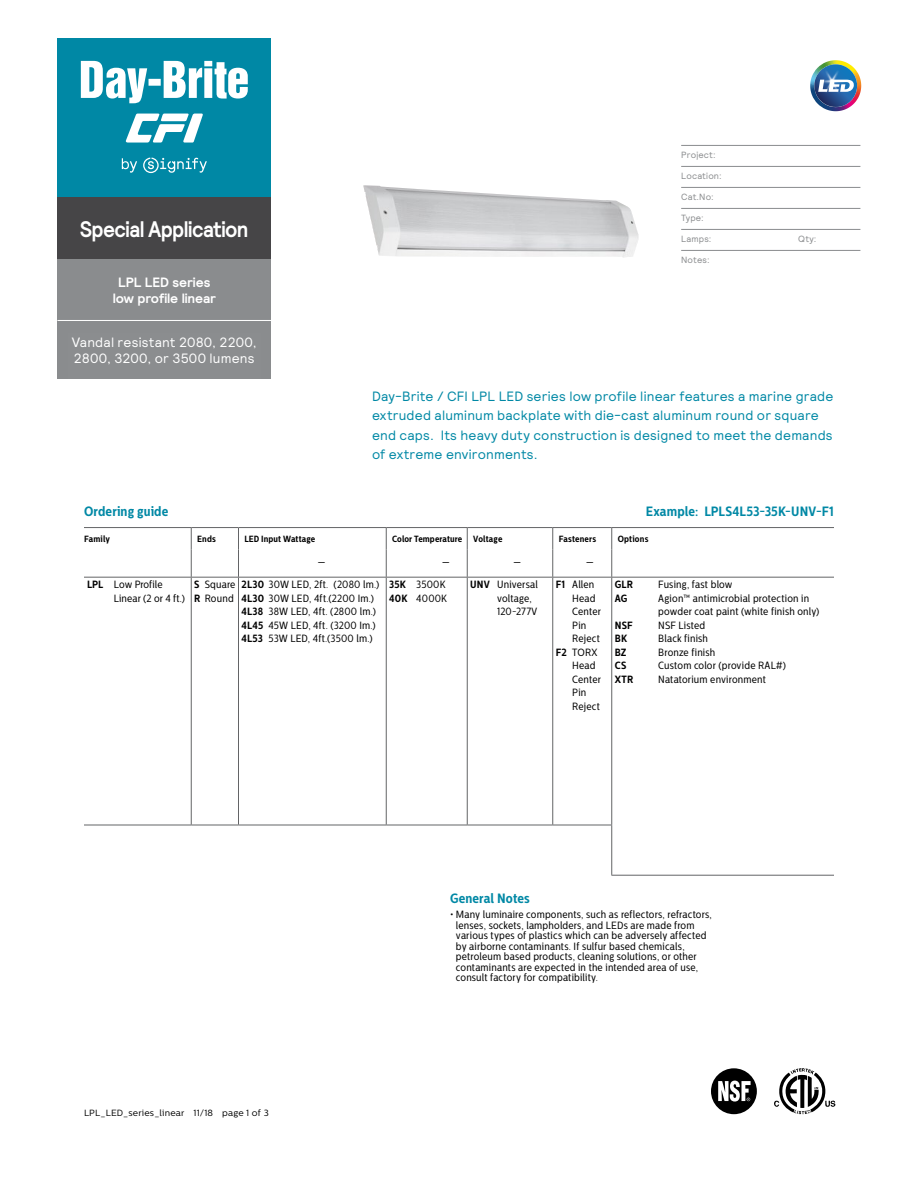
<style>
.page{position:relative;width:918px;height:1188px;background:#fff}
.page>*{position:absolute;margin:0;border:0;box-sizing:border-box;transform-origin:0 0}
.t1{font:700 22.5px "Relative";letter-spacing:-.025em;color:#fff;scale:.9 1}
.t2{font:13.5px/19.5px "Relative";letter-spacing:.015em;color:#0088a5}
.t3{font:700 13.5px "Centrale Sans Cnd";letter-spacing:.01em;color:#0088a5}
.t4{font:13.5px/16.5px "Relative";letter-spacing:.01em;color:#fff}
.t5{font:700 13.5px/16.2px "Relative";letter-spacing:-.01em;color:#fff;text-align:center}
.t6{font:13.5px "Relative";letter-spacing:-.025em;color:#fff;scale:.95 1}
.t7{font:13.5px "Centrale Sans Cnd";color:#000}
.t8{font:13.5px "Relative";letter-spacing:.01em;color:#fff;scale:.95 1}
.t9{font:10.5px/13.5px "Centrale Sans Cnd";letter-spacing:.015em;color:#000}
.t10{font:700 10.5px "Centrale Sans Cnd";letter-spacing:.02em;color:#000}
.t11{font:700 9px "Centrale Sans Cnd";letter-spacing:.01em;color:#000}
.t12{font:9px "Relative";letter-spacing:.02em;color:#8a8c8e}
.t13{font:9px "Centrale Sans";letter-spacing:.02em;color:#000}
.s1{font-weight:700}
</style>
<div class="page">
<hr style="left:84px;top:527px;width:107px;height:1px;background:#636466">
<hr style="left:191px;top:527px;width:47px;height:1px;background:#636466">
<hr style="left:238px;top:527px;width:148px;height:1px;background:#636466">
<hr style="left:386px;top:527px;width:81px;height:1px;background:#636466">
<hr style="left:467px;top:527px;width:86px;height:1px;background:#636466">
<hr style="left:553px;top:527px;width:59px;height:1px;background:#636466">
<hr style="left:612px;top:527px;width:222px;height:1px;background:#636466">
<svg style="left:191px;top:528px;width:1px;height:49px"></svg>
<svg style="left:238px;top:528px;width:1px;height:49px"></svg>
<svg style="left:386px;top:528px;width:1px;height:49px"></svg>
<svg style="left:467px;top:528px;width:1px;height:49px"></svg>
<svg style="left:552px;top:528px;width:1px;height:49px"></svg>
<svg style="left:611px;top:528px;width:1px;height:49px"></svg>
<hr style="left:84px;top:577px;width:107px;height:1px;background:#636466">
<hr style="left:191px;top:577px;width:47px;height:1px;background:#636466">
<hr style="left:191px;top:578px;width:1px;height:247px;background:#636466">
<hr style="left:238px;top:577px;width:148px;height:1px;background:#636466">
<hr style="left:238px;top:578px;width:1px;height:247px;background:#636466">
<hr style="left:386px;top:577px;width:81px;height:1px;background:#636466">
<hr style="left:386px;top:578px;width:1px;height:247px;background:#636466">
<hr style="left:467px;top:577px;width:86px;height:1px;background:#636466">
<hr style="left:467px;top:578px;width:1px;height:247px;background:#636466">
<hr style="left:553px;top:577px;width:59px;height:1px;background:#636466">
<hr style="left:552px;top:578px;width:1px;height:247px;background:#636466">
<hr style="left:612px;top:577px;width:222px;height:1px;background:#636466">
<hr style="left:611px;top:578px;width:1px;height:247px;background:#636466">
<hr style="left:84px;top:825px;width:107px;height:1px;background:#636466">
<hr style="left:191px;top:825px;width:47px;height:1px;background:#636466">
<hr style="left:238px;top:825px;width:148px;height:1px;background:#636466">
<hr style="left:386px;top:825px;width:81px;height:1px;background:#636466">
<hr style="left:467px;top:825px;width:86px;height:1px;background:#636466">
<hr style="left:553px;top:825px;width:59px;height:1px;background:#636466">
<hr style="left:611px;top:825px;width:1px;height:50px;background:#636466">
<hr style="left:611px;top:875px;width:223px;height:1px;background:#636466">
<svg style="left:774px;top:1068px;width:61px;height:46px"></svg>
<img style="left:363px;top:185px;width:276px;height:72px">
<div style="left:711px;top:1068px;width:46px;height:46px;background:#000;border-radius:50%"></div>
<svg style="left:718px;top:1081px;width:33px;height:21px"></svg>
<svg style="left:808px;top:58px;width:55px;height:55px"></svg>
<svg style="left:810px;top:60px;width:50px;height:51px"></svg>
<hr style="left:681px;top:145px;width:179px;height:1px;background:#8a8c8e">
<hr style="left:681px;top:166px;width:179px;height:1px;background:#8a8c8e">
<hr style="left:681px;top:187px;width:179px;height:1px;background:#8a8c8e">
<hr style="left:681px;top:208px;width:179px;height:1px;background:#8a8c8e">
<hr style="left:681px;top:229px;width:179px;height:1px;background:#8a8c8e">
<hr style="left:681px;top:250px;width:179px;height:1px;background:#8a8c8e">
<div style="left:57px;top:259px;width:214px;height:102px;background:#8a8c8e"></div>
<hr style="left:57px;top:320px;width:214px;height:1px;background:#fff">
<div style="left:57px;top:196px;width:214px;height:63px;background:#464547"></div>
<div style="left:57px;top:38px;width:214px;height:158px;background:#0088a5"></div>
<svg style="left:81px;top:61px;width:167px;height:42px"></svg>
<svg style="left:126px;top:113px;width:77px;height:30px"></svg>
<svg style="left:122px;top:158px;width:85px;height:15px"></svg>
<div style="left:57px;top:335px;width:214px;height:98px;background:#8a8c8e"></div>
<div style="left:55px;top:379px;width:218px;height:55px;background:#fff"></div>
<h1 class="t1" style="left:80px;top:214px;width:189px">Special Application</h1>
<p class="t5" style="left:113px;top:274px;width:105px">LPL LED series low profile linear</p>
<p class="t8" style="left:157px;top:331px;width:17px">T8</p>
<p class="t4" style="left:72px;top:333px;width:186px">Vandal resistant 2080, 2200,<br>2800, 3200, or 3500 lumens</p>
<p class="t6" style="left:192px;top:365px;width:59px;rotate:-180deg">More info</p>
<p class="t12" style="left:681px;top:149px;width:36px">Project:</p>
<p class="t12" style="left:681px;top:170px;width:42px">Location:</p>
<p class="t12" style="left:681px;top:191px;width:34px">Cat.No:</p>
<p class="t12" style="left:681px;top:212px;width:24px">Type:</p>
<p class="t12" style="left:681px;top:233px;width:32px">Lamps:</p>
<p class="t12" style="left:798px;top:233px;width:20px">Qty:</p>
<p class="t12" style="left:681px;top:254px;width:30px">Notes:</p>
<p class="t2" style="left:372px;top:386px;width:463px">Day-Brite / CFI LPL LED series low profile linear features a marine grade extruded aluminum backplate with die-cast aluminum round or square end caps. Its heavy duty construction is designed to meet the demands of extreme environments.</p>
<p class="t3" style="left:84px;top:503px;width:86px">Ordering guide</p>
<p class="t3" style="left:646px;top:503px;width:190px">Example: LPLS4L53-35K-UNV-F1</p>
<p class="t11" style="left:84px;top:533px;width:28px">Family</p>
<p class="t11" style="left:197px;top:533px;width:20px">Ends</p>
<p class="t11" style="left:244px;top:533px;width:72px">LED Input Wattage</p>
<p class="t11" style="left:392px;top:533px;width:112px">Color Temperature Voltage</p>
<p class="t11" style="left:559px;top:533px;width:39px">Fasteners</p>
<p class="t11" style="left:618px;top:533px;width:32px">Options</p>
<p class="t7" style="left:317px;top:554px;width:10px">–</p>
<p class="t7" style="left:442px;top:554px;width:10px">–</p>
<p class="t7" style="left:513px;top:554px;width:10px">–</p>
<p class="t7" style="left:586px;top:554px;width:10px">–</p>
<p class="t9" style="left:114px;top:578px;width:72px;text-indent:-27px"><span class="s1">LPL</span> Low Profile<br>Linear (2 or 4 ft.)</p>
<p class="t9" style="left:194px;top:578px;width:43px"><span class="s1">S</span> Square<br><span class="s1">R</span> Round</p>
<p class="t9" style="left:241px;top:578px;width:139px"><span class="s1">2L30</span> 30W LED, 2ft. (2080 lm.)<br><span class="s1">4L30</span> 30W LED, 4ft.(2200 Im.)<br><span class="s1">4L38</span> 38W LED, 4ft. (2800 lm.)<br><span class="s1">4L45</span> 45W LED, 4ft. (3200 Im.)<br><span class="s1">4L53</span> 53W LED, 4ft.(3500 lm.)</p>
<p class="t9" style="left:389px;top:578px;width:59px"><span class="s1">35K</span> 3500K<br><span class="s1">40K</span> 4000K</p>
<p class="t9" style="left:497px;top:578px;width:42px;text-indent:-27px"><span class="s1">UNV</span> Universal voltage,<br>120-277V</p>
<p class="t9" style="left:556px;top:578px;width:40px"><span class="s1">F1</span> Allen</p>
<p class="t10" style="left:615px;top:578px;width:20px">GLR</p>
<p class="t9" style="left:658px;top:578px;width:76px">Fusing, fast blow</p>
<p class="t10" style="left:615px;top:592px;width:14px">AG</p>
<p class="t9" style="left:658px;top:591px;width:163px">Agion™ antimicrobial protection in powder coat paint (white finish only)</p>
<p class="t10" style="left:615px;top:619px;width:19px">NSF</p>
<p class="t9" style="left:658px;top:618px;width:48px">NSF Listed</p>
<p class="t10" style="left:615px;top:632px;width:14px">BK</p>
<p class="t9" style="left:658px;top:632px;width:51px">Black finish</p>
<p class="t10" style="left:615px;top:646px;width:13px">BZ</p>
<p class="t9" style="left:658px;top:645px;width:58px">Bronze finish</p>
<p class="t10" style="left:615px;top:659px;width:13px">CS</p>
<p class="t9" style="left:658px;top:659px;width:129px">Custom color (provide RAL#)</p>
<p class="t10" style="left:615px;top:673px;width:20px">XTR</p>
<p class="t9" style="left:658px;top:672px;width:109px">Natatorium environment</p>
<p class="t9" style="left:572px;top:591px;width:25px">Head</p>
<p class="t9" style="left:572px;top:605px;width:30px">Center</p>
<p class="t9" style="left:572px;top:618px;width:16px">Pin</p>
<p class="t9" style="left:572px;top:632px;width:29px">Reject</p>
<p class="t9" style="left:556px;top:645px;width:43px"><span class="s1">F2</span> TORX</p>
<p class="t9" style="left:572px;top:659px;width:25px">Head</p>
<p class="t9" style="left:572px;top:672px;width:30px">Center</p>
<p class="t9" style="left:572px;top:686px;width:16px">Pin</p>
<p class="t9" style="left:572px;top:699px;width:29px">Reject</p>
<p class="t13" style="left:84px;top:1108px;width:186px">LPL_LED_series_linear 11/18 page 1 of 3</p>
<p class="t3" style="left:450px;top:891px;width:81px">General Notes</p>
<p class="t9" style="left:456px;top:910px;width:257px;line-height:10.5px;text-indent:-6px">• Many luminaire components, such as reflectors, refractors, lenses, sockets, lampholders, and LEDs are made from various types of plastics which can be adversely affected by airborne contaminants. If sulfur based chemicals, petroleum based products, cleaning solutions, or other contaminants are expected in the intended area of use, consult factory for compatibility.</p>
</div>
